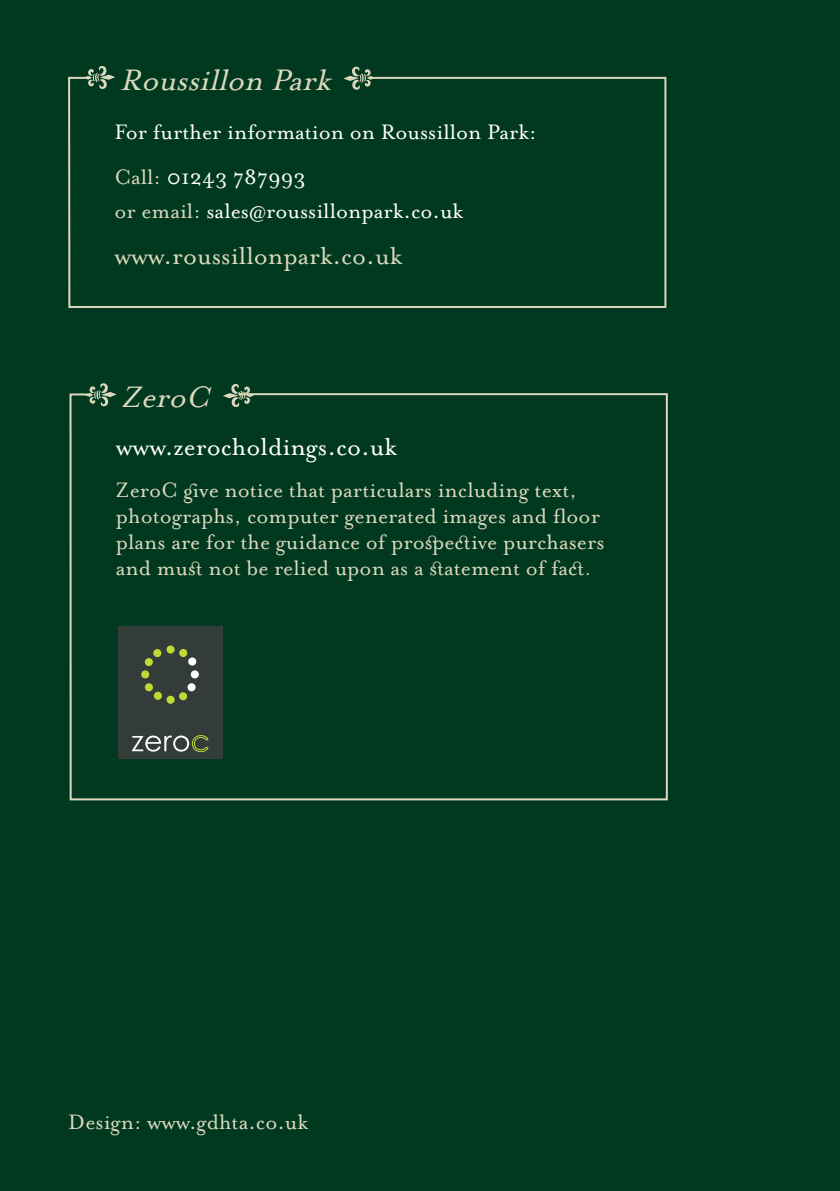
<style>
.page{position:relative;width:840px;height:1191px;background:#fff}
.page>*{position:absolute;margin:0;border:0;box-sizing:border-box;transform-origin:0 0}
.t1{font:italic 34px "Mrs Eaves Roman";color:#dbd8bd}
.t2{font:28px "Mrs Eaves Roman";color:#dbd8bd}
.t3{font:28px "Mrs Eaves Roman";color:#fff}
.t4{font:24px/26px "Mrs Eaves Roman";color:#dbd8bd}
.t5{font:24px/45.4px "Mrs Eaves Roman";color:#fff}
.s1{color:#dbd8bd}
.s2{font-family:"Mrs Eaves Just Lig Roman"}
.s3{font-size:20px}
</style>
<div class="page">
<div style="left:0;top:0;width:839px;height:1191px;background:#00391f"></div>
<svg style="left:68px;top:76px;width:599px;height:232px"></svg>
<svg style="left:84px;top:66px;width:31px;height:23px"></svg>
<svg style="left:343px;top:67px;width:31px;height:23px"></svg>
<svg style="left:69px;top:393px;width:599px;height:408px"></svg>
<svg style="left:85px;top:383px;width:32px;height:23px"></svg>
<svg style="left:223px;top:384px;width:31px;height:23px"></svg>
<h1 class="t1" style="left:120px;top:61px;width:221px">Roussillon Park</h1>
<p class="t5" style="left:114px;top:109px;width:423px">For further information on Roussillon Park:<br><span class="s1">Call:</span> 01243 787993</p>
<p class="t5" style="left:114px;top:189px;width:350px"><span class="s1">or email:</span> sales@roussillonpark.co.uk</p>
<p class="t2" style="left:114px;top:240px;width:289px">www.roussillonpark.co.uk</p>
<h1 class="t1" style="left:121px;top:378px;width:99px">ZeroC</h1>
<p class="t3" style="left:116px;top:431px;width:282px">www.zerocholdings.co.uk</p>
<p class="t4" style="left:116px;top:477px;width:490px">ZeroC <span class="s2">g</span>ve notice that particulars including text, photographs, computer generated images and floor plans are for the guidance of pro<span class="s2">p</span>e<span class="s2">c</span>ive purchasers and mu<span class="s2">s</span> not be relied upon as a <span class="s2">s</span>atement of fa<span class="s2">c</span><span class="s3">.</span></p>
<p class="t4" style="left:68px;top:1109px;width:241px">Design: www.gdhta.co.uk</p>
</div>
